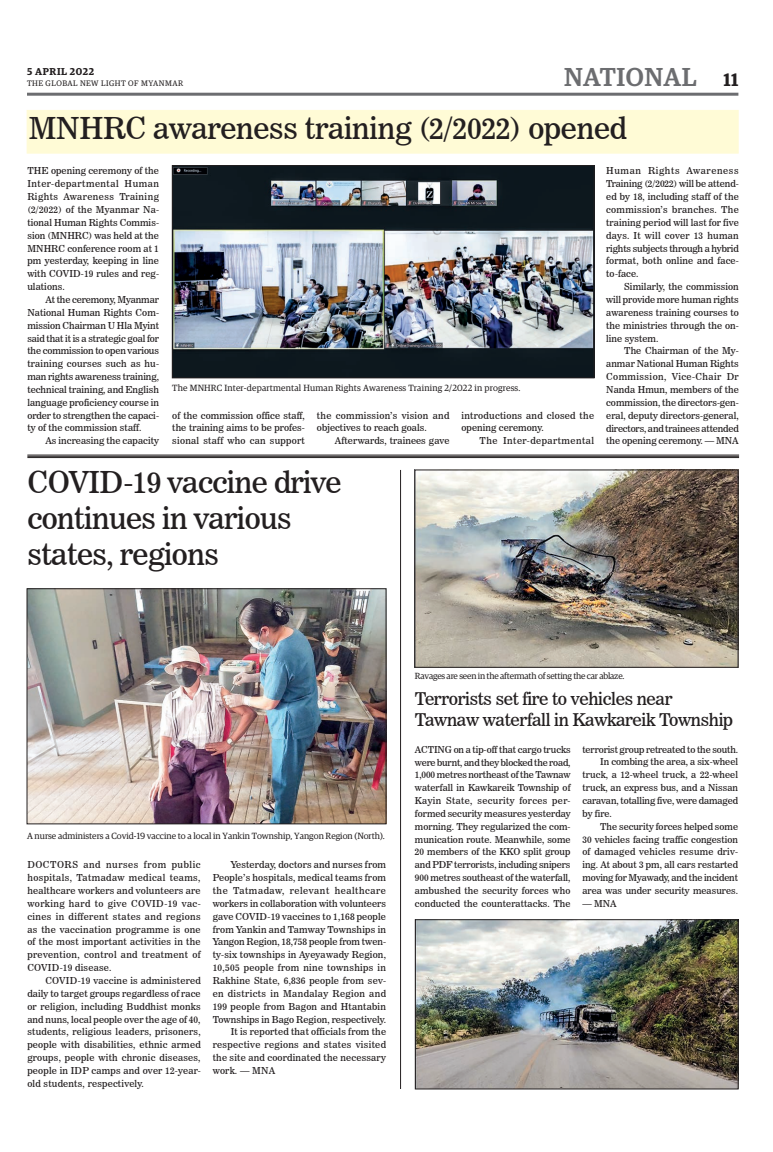
<style>
.page{position:relative;width:773px;height:1152px;background:#fff}
.page>*{position:absolute;margin:0;border:0;box-sizing:border-box;transform-origin:0 0}
._2_Clm_Head{font:30px/36px "News 706 BT Roman C";letter-spacing:-.02em;color:#231f20}
.t1{font:500 26px "Guardian Egyp";letter-spacing:.02em;color:#6c6d70}
._2_Clm_Head-2{font:17.4px/20.9px "News 706 BT Roman C";letter-spacing:-.02em;color:#231f20}
.t2{font:600 10px "Guardian Egyp";letter-spacing:.06em;color:#231f20}
._2nd_Body{font:9.5px/12.9px "News 706 BT Roman C";letter-spacing:.005em;color:#231f20;text-align:justify}
.Normal_Para{font:9.5px/12.9px "News 706 BT Roman C";letter-spacing:.015em;color:#231f20;text-align:justify}
._2nd_Body-2{font:9.5px/12.9px "News 706 BT Roman C";letter-spacing:.025em;color:#231f20}
._2nd_Body-3{font:9.5px "News 706 BT Roman C";letter-spacing:.045em;color:#231f20}
.Normal_Para-2{font:9.4px/12.8px "News 706 BT Roman C";letter-spacing:.01em;color:#231f20;text-align:justify}
._2nd_Body-4{font:9.4px/12.8px "News 706 BT Roman C";letter-spacing:-.01em;color:#231f20;text-align:justify}
.Normal_Para-3{font:9.4px "News 706 BT Roman C";letter-spacing:-.01em;color:#231f20}
.t3{font:9px "Guardian Egyp";color:#231f20}
.t4{font:9px "Guardian Egyp";letter-spacing:.02em;color:#231f20}
.t5{font:8.9px "Guardian Egyp";letter-spacing:-.02em;color:#231f20}
.t6{font:8px "Guardian Egyp";letter-spacing:.06em;color:#231f20}
.s1{font-weight:600;font-size:18px;color:#231f20}
</style>
<div class="page">
<hr style="left:27px;top:93px;width:711px;height:3px;background:#6c6d70">
<div style="left:27px;top:110px;width:711px;height:43px;background:#fffbd6"></div>
<img style="left:174px;top:167px;width:418px;height:209px">
<div style="left:172px;top:165px;width:422px;height:213px;border:1px solid #231f20"></div>
<img style="left:29px;top:591px;width:355px;height:231px">
<div style="left:27px;top:589px;width:359px;height:235px;border:1px solid #231f20"></div>
<hr style="left:27px;top:457px;width:712px;height:1px;background:#231f20">
<hr style="left:27px;top:456px;width:712px;height:1px;background:#231f20">
<hr style="left:27px;top:455px;width:712px;height:1px;background:#231f20">
<img style="left:417px;top:922px;width:319px;height:165px">
<div style="left:415px;top:920px;width:323px;height:169px;border:1px solid #231f20"></div>
<img style="left:416px;top:472px;width:320px;height:194px">
<div style="left:414px;top:470px;width:324px;height:198px;border:1px solid #231f20"></div>
<hr style="left:400px;top:470px;width:1px;height:619px;background:#231f20">
<h2 class="t1" style="left:564px;top:59px;width:176px">NATIONAL <span class="s1">11</span></h2>
<p class="t2" style="left:27px;top:64px;width:69px">5 APRIL 2022</p>
<p class="t6" style="left:27px;top:78px;width:158px">THE GLOBAL NEW LIGHT OF MYANMAR</p>
<p class="_2_Clm_Head" style="left:29px;top:110px;width:599px">MNHRC awareness training (2/2022) opened</p>
<p class="Normal_Para" style="left:27px;top:165px;width:133px">THE opening ceremony of the Inter-departmental Human Rights Awareness Training (2/2022) of the Myanmar Na&shy;tional Human Rights Commis&shy;sion (MNHRC) was held at the MNHRC conference room at 1 pm yesterday, keeping in line with COVID-19 rules and reg&shy;ulations.</p>
<p class="_2nd_Body" style="left:27px;top:293px;width:133px;text-indent:18px">At the ceremony, Myanmar National Human Rights Com&shy;mission Chairman U Hla Myint said that it is a strategic goal for the commission to open various training courses such as hu&shy;man rights awareness training, technical training, and English language proficiency course in order to strengthen the capaci&shy;ty of the commission staff.</p>
<p class="_2nd_Body" style="left:45px;top:434px;width:115px">As increasing the capacity</p>
<p class="_2_Clm_Head" style="left:27px;top:464px;width:316px">COVID-19 vaccine drive continues in various</p>
<p class="_2_Clm_Head" style="left:27px;top:536px;width:193px">states, regions</p>
<p class="_2nd_Body" style="left:606px;top:165px;width:134px">Human Rights Awareness Training (2/2022) will be attend&shy;ed by 18, including staff of the commission’s branches. The training period will last for five days. It will cover 13 human rights subjects through a hybrid format, both online and face&shy;to-face.</p>
<p class="_2nd_Body" style="left:606px;top:280px;width:134px;text-indent:18px">Similarly, the commission will provide more human rights awareness training courses to the ministries through the on&shy;line system.</p>
<p class="_2nd_Body" style="left:606px;top:344px;width:134px;text-indent:18px">The Chairman of the My&shy;anmar National Human Rights Commission, Vice-Chair Dr Nanda Hmun, members of the commission, the directors-gen&shy;eral, deputy directors-general, directors, and trainees attended the opening ceremony. — MNA</p>
<p class="t4" style="left:172px;top:381px;width:350px">The MNHRC Inter-departmental Human Rights Awareness Training 2/2022 in progress.</p>
<p class="_2nd_Body" style="left:172px;top:409px;width:134px">of the commission office staff, the training aims to be profes&shy;sional staff who can support</p>
<p class="_2nd_Body" style="left:317px;top:409px;width:134px">the commission’s vision and objectives to reach goals.</p>
<p class="_2nd_Body-2" style="left:461px;top:409px;width:134px">introductions and closed the opening ceremony.</p>
<p class="_2nd_Body-3" style="left:479px;top:435px;width:116px">The Inter-departmental</p>
<p class="_2nd_Body" style="left:335px;top:434px;width:116px">Afterwards, trainees gave</p>
<p class="t3" style="left:27px;top:830px;width:359px">A nurse administers a Covid-19 vaccine to a local in Yankin Township, Yangon Region (North).</p>
<p class="Normal_Para" style="left:27px;top:858px;width:175px">DOCTORS and nurses from public hospitals, Tatmadaw medical teams, healthcare workers and volunteers are working hard to give COVID-19 vac&shy;cines in different states and regions as the vaccination programme is one of the most important activities in the prevention, control and treatment of COVID-19 disease.</p>
<p class="_2nd_Body" style="left:27px;top:974px;width:175px;text-indent:18px">COVID-19 vaccine is administered daily to target groups regardless of race or religion, including Buddhist monks and nuns, local people over the age of 40, students, religious leaders, prisoners, people with disabilities, ethnic armed groups, people with chronic diseases, people in IDP camps and over 12-year&shy;old students, respectively.</p>
<p class="_2nd_Body" style="left:213px;top:858px;width:175px;text-indent:18px">Yesterday, doctors and nurses from People’s hospitals, medical teams from the Tatmadaw, relevant healthcare workers in collaboration with volunteers gave COVID-19 vaccines to 1,168 people from Yankin and Tamway Townships in Yangon Region, 18,758 people from twen&shy;ty-six townships in Ayeyawady Region, 10,505 people from nine townships in Rakhine State, 6,836 people from sev&shy;en districts in Mandalay Region and 199 people from Bagon and Htantabin Townships in Bago Region, respectively.</p>
<p class="_2nd_Body" style="left:213px;top:1026px;width:175px;text-indent:18px">It is reported that officials from the respective regions and states visited the site and coordinated the necessary work. — MNA</p>
<p class="t5" style="left:415px;top:669px;width:211px">Ravages are seen in the aftermath of setting the car ablaze.</p>
<p class="_2_Clm_Head-2" style="left:415px;top:688px;width:320px">Terrorists set fire to vehicles near<br>Tawnaw waterfall in Kawkareik Township</p>
<p class="Normal_Para-2" style="left:415px;top:743px;width:157px">ACTING on a tip-off that cargo trucks were burnt, and they blocked the road, 1,000 metres northeast of the Tawnaw waterfall in Kawkareik Township of Kayin State, security forces per&shy;formed security measures yesterday morning. They regularized the com&shy;munication route. Meanwhile, some 20 members of the KKO split group and PDF terrorists, including snipers 900 metres southeast of the waterfall, ambushed the security forces who conducted the counterattacks. The</p>
<p class="Normal_Para-3" style="left:582px;top:744px;width:157px">terrorist group retreated to the south.</p>
<p class="_2nd_Body-4" style="left:582px;top:756px;width:157px;text-indent:18px">In combing the area, a six-wheel truck, a 12-wheel truck, a 22-wheel truck, an express bus, and a Nissan caravan, totalling five, were damaged by fire.</p>
<p class="_2nd_Body-4" style="left:582px;top:820px;width:157px;text-indent:18px">The security forces helped some 30 vehicles facing traffic congestion of damaged vehicles resume driv&shy;ing. At about 3 pm, all cars restarted moving for Myawady, and the incident area was under security measures.</p>
<p class="_2nd_Body-4" style="left:582px;top:897px;width:36px">— MNA</p>
</div>
